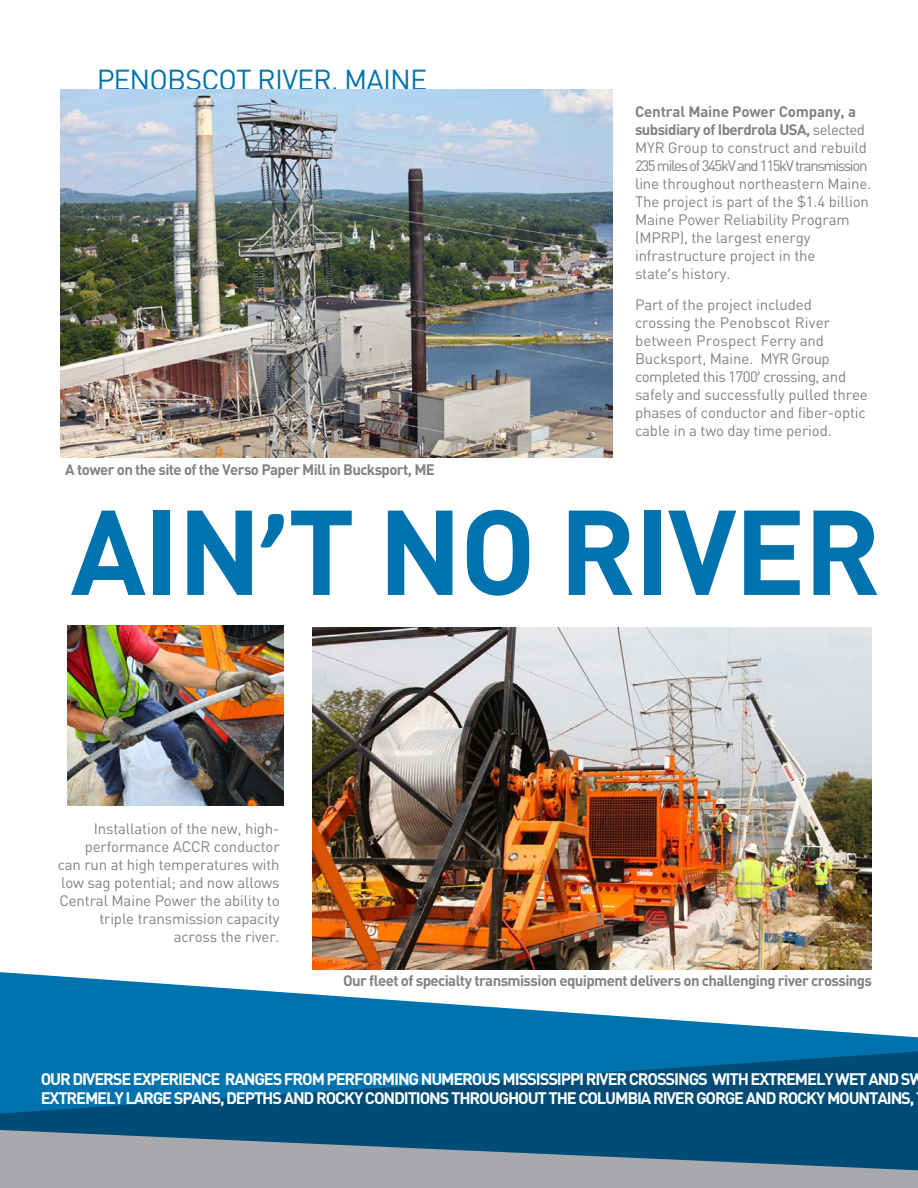
<style>
.page{position:relative;width:918px;height:1188px;background:#fff}
.page>*{position:absolute;margin:0;border:0;box-sizing:border-box;transform-origin:0 0}
.t1{font:700 118.5px "DIN";letter-spacing:-.02em;color:#0073ae}
.t2{font:28.5px "DIN";letter-spacing:-.03em;color:#0073ae}
.t3{font:700 16.5px "DIN";letter-spacing:-.07em;color:#fff}
.t4{font:15px/18px "DIN";letter-spacing:-.01em;color:#808285}
.t5{font:700 15px "DIN";letter-spacing:-.04em;color:#808285}
.s1{font-weight:700}
.s2{font-family:"Calibri"}
</style>
<div class="page">
<svg style="left:0;top:972px;width:223px;height:16px"></svg>
<svg style="left:0;top:988px;width:918px;height:200px;background:#377da2"></svg>
<img style="left:312px;top:627px;width:560px;height:342px">
<img style="left:61px;top:90px;width:551px;height:367px">
<img style="left:68px;top:626px;width:216px;height:180px">
<h2 class="t2" style="left:96px;top:61px;width:333px">PENOBSCOT RIVER, MAINE</h2>
<p class="t5" style="left:65px;top:460px;width:371px">A tower on the site of the Verso Paper Mill in Bucksport, ME</p>
<p class="t4" style="left:635px;top:102px;width:238px"><span class="s1">Central Maine Power Company, a subsidiary of Iberdrola USA,</span> selected<br>MYR Group to construct and rebuild<br>235 miles of 345kV and 115kV transmission line throughout northeastern Maine.<br>The project is part of the $1.4 billion<br>Maine Power Reliability Program (MPRP), the largest energy infrastructure project in the<br>state<span class="s2">’</span>s history.</p>
<p class="t4" style="left:635px;top:296px;width:234px">Part of the project included crossing the Penobscot River between Prospect Ferry and<br>Bucksport, Maine. MYR Group completed this 1700<span class="s2">’</span> crossing, and safely and successfully pulled three phases of conductor and fiber-optic cable in a two day time period.</p>
<h1 class="t1" style="left:70px;top:475px;width:812px">AIN<span class="s2">’</span>T NO RIVER</h1>
<p class="t4" style="left:58px;top:820px;width:224px;text-align:right">Installation of the new, high&shy;performance ACCR conductor can run at high temperatures with low sag potential; and now allows<br>Central Maine Power the ability to triple transmission capacity across the river.</p>
<p class="t5" style="left:343px;top:971px;width:531px">Our fleet of specialty transmission equipment delivers on challenging river crossings</p>
<p class="t3" style="left:41px;top:1068px;width:885px">OUR DIVERSE EXPERIENCE RANGES FROM PERFORMING NUMEROUS MISSISSIPPI RIVER CROSSINGS WITH EXTREMELY WET AND SW</p>
<p class="t3" style="left:41px;top:1088px;width:875px">EXTREMELY LARGE SPANS, DEPTHS AND ROCKY CONDITIONS THROUGHOUT THE COLUMBIA RIVER GORGE AND ROCKY MOUNTAINS,</p>
</div>
